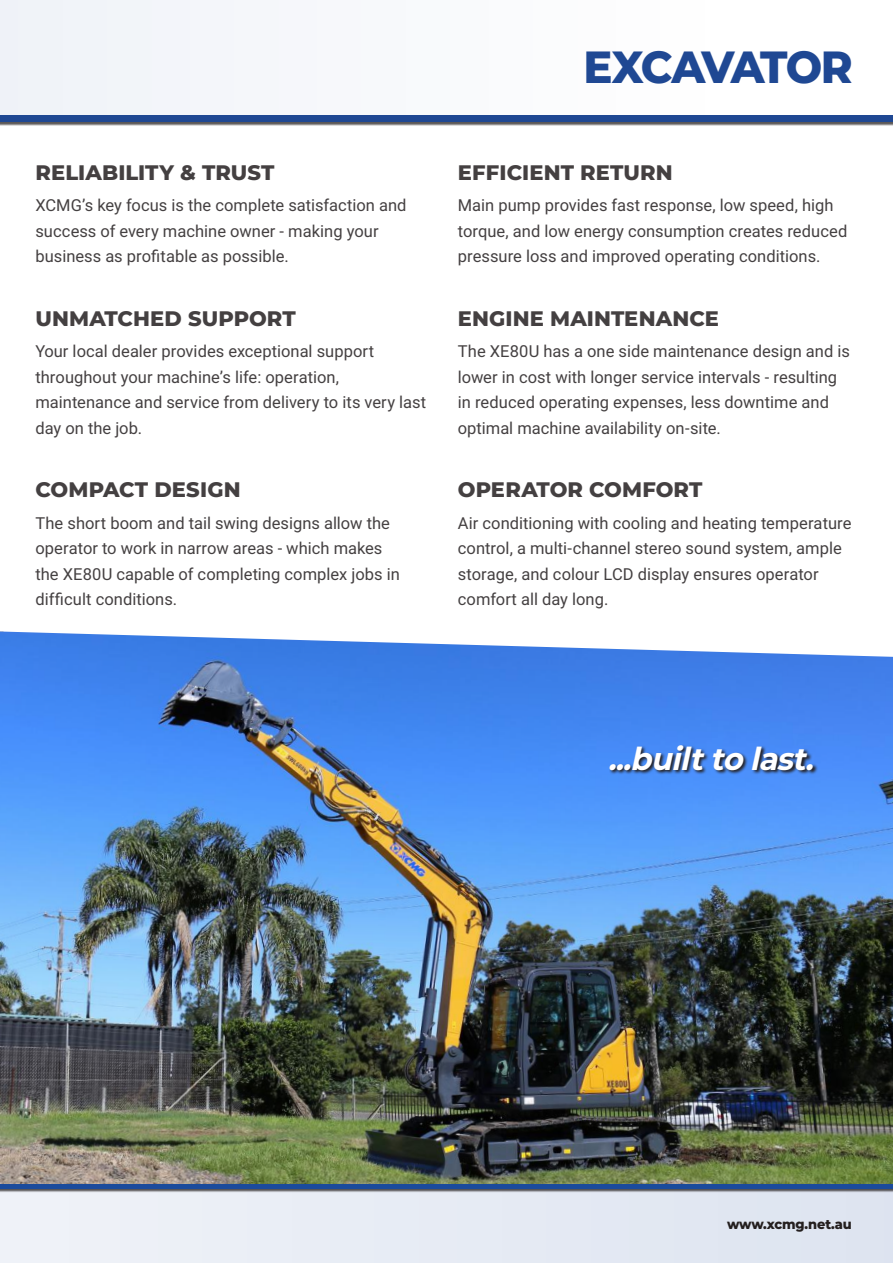
<style>
.page{position:relative;width:893px;height:1263px;background:#fff}
.page>*{position:absolute;margin:0;border:0;box-sizing:border-box;transform-origin:0 0}
.t1{font:800 45px "Montserrat";letter-spacing:-.055em;color:#1f4893;scale:.96 1}
.t2{font:italic 700 31.5px "Montserrat";color:#fff}
.t3{font:800 21px "Montserrat";letter-spacing:.005em;color:#444041}
.t4{font:16.5px/25.5px "Roboto";color:#444041}
.t5{font:800 13.5px "Montserrat";letter-spacing:-.01em;color:#241f1f;scale:.96 1}
</style>
<div class="page">
<img style="left:0;top:631px;width:893px;height:553px">
<svg style="left:609px;top:744px;width:209px;height:31px;background:#3d6cb8"></svg>
<div style="left:0;top:0;width:893px;height:116px;background:#f8fafc"></div>
<div style="left:0;top:117px;width:893px;height:9px;background:#241f1f;opacity:.75"></div>
<div style="left:0;top:116px;width:893px;height:6px;background:#1f4893"></div>
<div style="left:0;top:1186px;width:893px;height:77px;background:#e7ebf4"></div>
<div style="left:0;top:1185px;width:893px;height:7px;background:#241f1f;opacity:.75"></div>
<div style="left:0;top:1184px;width:893px;height:5px;background:#1b4b9c"></div>
<h1 class="t1" style="left:584px;top:37px;width:282px">EXCAVATOR</h1>
<p class="t3" style="left:35px;top:158px;width:241px">RELIABILITY &amp; TRUST</p>
<p class="t4" style="left:35px;top:192px;width:372px">XCMG’s key focus is the complete satisfaction and success of every machine owner - making your business as profitable as possible.</p>
<p class="t3" style="left:35px;top:304px;width:262px">UNMATCHED SUPPORT</p>
<p class="t4" style="left:35px;top:338px;width:392px">Your local dealer provides exceptional support throughout your machine’s life: operation, maintenance and service from delivery to its very last day on the job.</p>
<p class="t3" style="left:35px;top:476px;width:207px">COMPACT DESIGN</p>
<p class="t4" style="left:35px;top:510px;width:366px">The short boom and tail swing designs allow the operator to work in narrow areas - which makes the XE80U capable of completing complex jobs in difficult conditions.</p>
<p class="t3" style="left:458px;top:158px;width:216px">EFFICIENT RETURN</p>
<p class="t4" style="left:458px;top:192px;width:391px">Main pump provides fast response, low speed, high torque, and low energy consumption creates reduced pressure loss and improved operating conditions.</p>
<p class="t3" style="left:458px;top:304px;width:263px">ENGINE MAINTENANCE</p>
<p class="t4" style="left:458px;top:338px;width:394px">The XE80U has a one side maintenance design and is lower in cost with longer service intervals - resulting in reduced operating expenses, less downtime and optimal machine availability on-site.</p>
<p class="t3" style="left:458px;top:476px;width:246px">OPERATOR COMFORT</p>
<p class="t4" style="left:458px;top:510px;width:395px">Air conditioning with cooling and heating temperature control, a multi-channel stereo sound system, ample storage, and colour LCD display ensures operator comfort all day long.</p>
<h2 class="t2" style="left:608px;top:737px;width:215px">...builtto last.</h2>
<p class="t5" style="left:727px;top:1215px;width:131px">www.xcmg.net.au</p>
</div>
